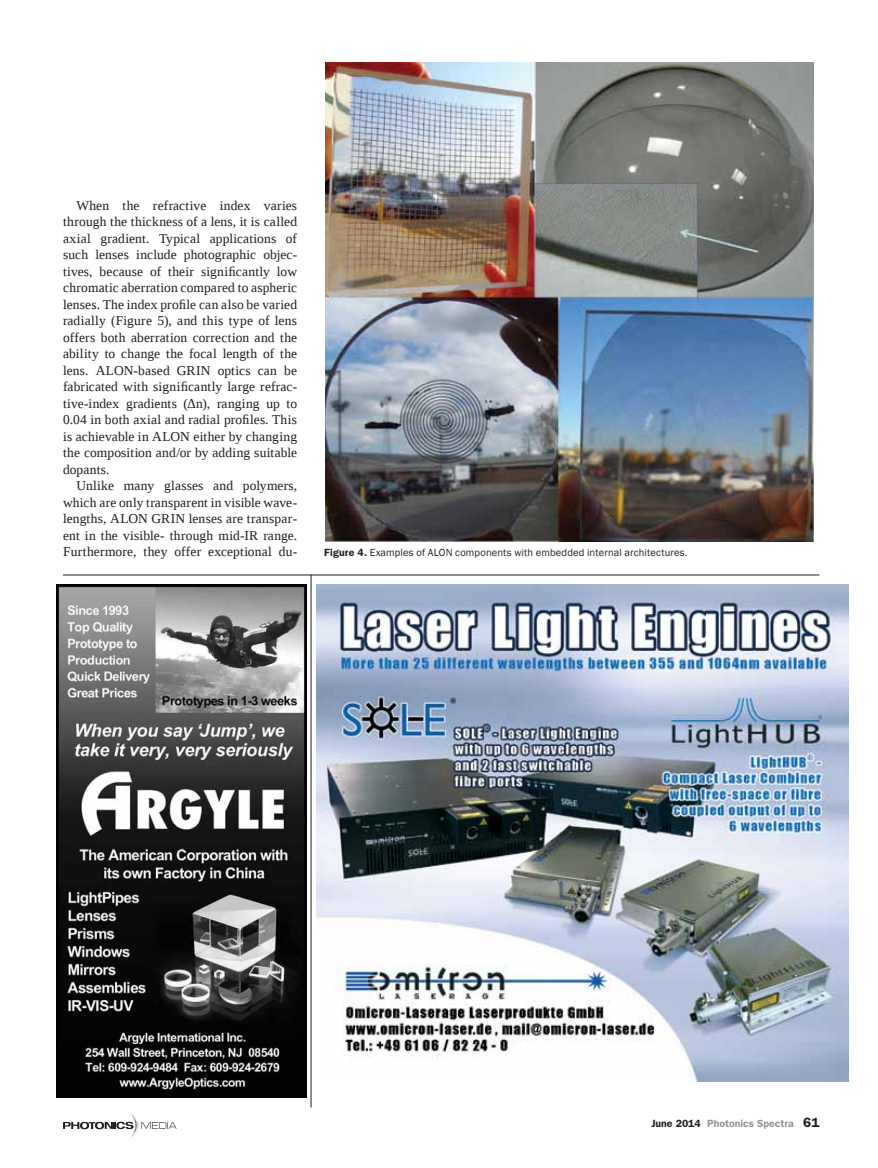
<style>
.page{position:relative;width:878px;height:1168px;background:#fff}
.page>*{position:absolute;margin:0;border:0;box-sizing:border-box;transform-origin:0 0}
.t1{font:13.5px/16.5px "Liberation Serif";letter-spacing:.01em;color:#231f20;text-align:justify}
.t2{font:10.5px "Franklin Gothic";letter-spacing:.015em;color:#231f20}
.t3{font:600 10.5px "ITC Franklin Gothic Std";color:#939598}
.s1{font-family:"ITC Franklin Gothic Std";font-weight:600}
.s2{color:#231f20}
.s3{font-size:13.5px;color:#231f20}
</style>
<div class="page">
<svg style="left:63px;top:1114px;width:114px;height:23px"></svg>
<img style="left:56px;top:584px;width:251px;height:513px">
<img style="left:316px;top:584px;width:532px;height:497px">
<hr style="left:310px;top:574px;width:1px;height:533px;background:#231f20">
<hr style="left:63px;top:574px;width:756px;height:1px;background:#231f20">
<img style="left:325px;top:62px;width:488px;height:480px">
<p class="t1" style="left:63px;top:197px;width:236px;text-indent:14px">When the refractive index varies through the thickness of a lens, it is called axial gradient. Typical applications of such lenses include photographic objec&shy;tives, because of their significantly low chromatic aberration compared to aspheric lenses. The index profile can also be varied radially (Figure 5), and this type of lens offers both aberration correction and the ability to change the focal length of the lens. ALON-based GRIN optics can be fabricated with significantly large refrac&shy;tive-index gradients (∆n), ranging up to 0.04 in both axial and radial profiles. This is achievable in ALON either by changing the composition and/or by adding suitable dopants.</p>
<p class="t1" style="left:63px;top:477px;width:236px;text-indent:14px">Unlike many glasses and polymers, which are only transparent in visible wave&shy;lengths, ALON GRIN lenses are transpar&shy;ent in the visible- through mid-IR range.<br>Furthermore, they offer exceptional du-</p>
<p class="t2" style="left:324px;top:546px;width:365px"><span class="s1">Figure 4.</span> Examples of ALON components with embedded internal architectures.</p>
<p class="t3" style="left:651px;top:1117px;width:170px"><span class="s2">June 2014</span> Photonics Spectra <span class="s3">61</span></p>
</div>
